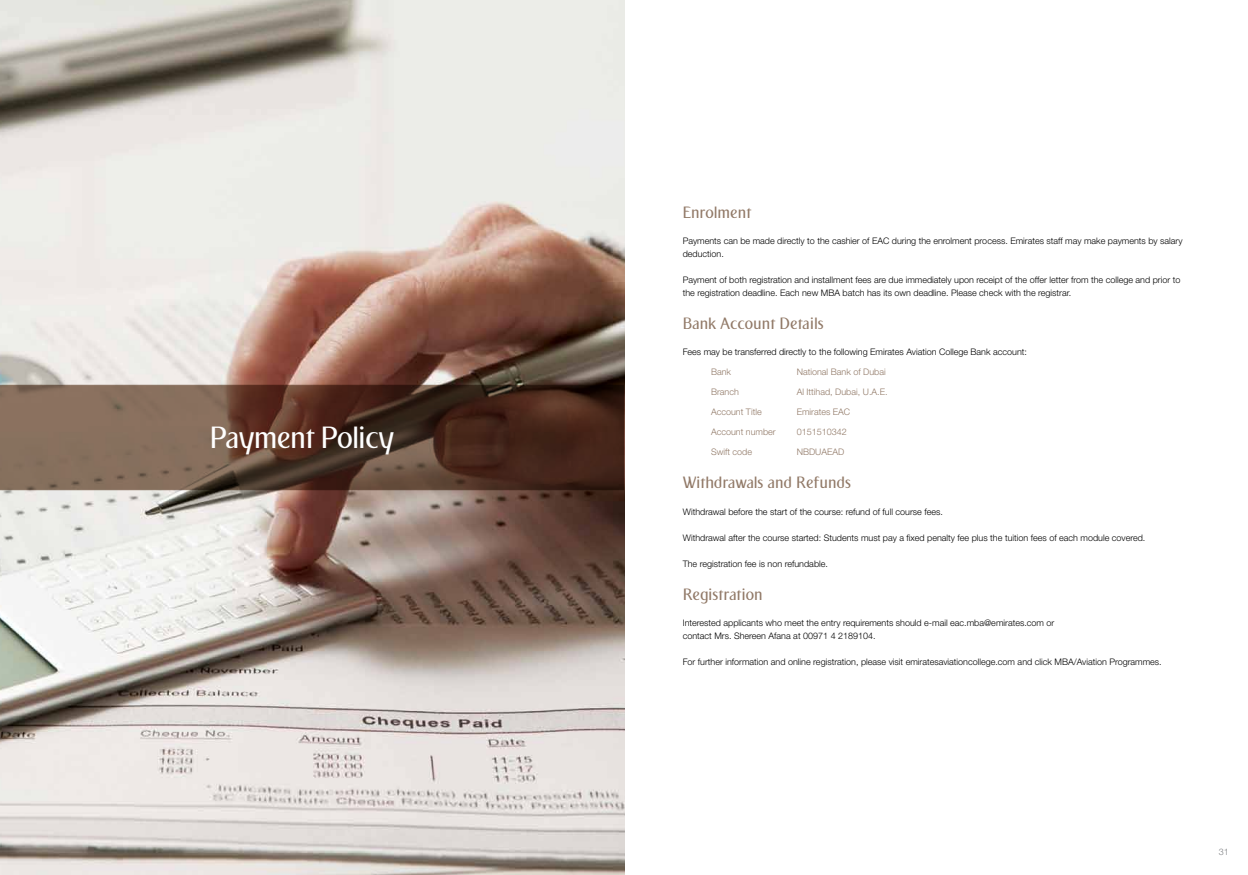
<style>
.page{position:relative;width:1248px;height:875px;background:#fff}
.page>*{position:absolute;margin:0;border:0;box-sizing:border-box;transform-origin:0 0}
.t1{font:30px "EK03 Plain M02";letter-spacing:-.03em;color:#fff}
.t2{font:16px "EK03 Plain M02";color:#917967}
.t3{font:300 9px/13px "Helvetica Neue";color:#000}
.t4{font:300 9px "Helvetica Neue";color:#917967}
.t5{font:300 9px "Helvetica Neue";color:#808285}
</style>
<div class="page">
<img style="left:0;top:0;width:624px;height:874px">
<svg style="left:0;top:385px;width:624px;height:105px;background:#614638"></svg>
<h1 class="t1" style="left:210px;top:420px;width:186px">Payment Policy</h1>
<h2 class="t2" style="left:682px;top:203px;width:70px">Enrolment</h2>
<p class="t3" style="left:682px;top:234px;width:501px">Payments can be made directly to the cashier of EAC during the enrolment process. Emirates staff may make payments by salary deduction.</p>
<p class="t3" style="left:682px;top:273px;width:499px">Payment of both registration and installment fees are due immediately upon receipt of the offer letter from the college and prior to the registration deadline. Each new MBA batch has its own deadline. Please check with the registrar.</p>
<h2 class="t2" style="left:682px;top:314px;width:143px">Bank Account Details</h2>
<p class="t3" style="left:682px;top:345px;width:346px">Fees may be transferred directly to the following Emirates Aviation College Bank account:</p>
<p class="t4" style="left:711px;top:367px;width:22px">Bank</p>
<p class="t4" style="left:796px;top:367px;width:90px">National Bank of Dubai</p>
<p class="t4" style="left:711px;top:387px;width:29px">Branch</p>
<p class="t4" style="left:796px;top:387px;width:92px">Al Ittihad, Dubai, U.A.E.</p>
<p class="t4" style="left:711px;top:407px;width:52px">Account Title</p>
<p class="t4" style="left:796px;top:407px;width:55px">Emirates EAC</p>
<p class="t4" style="left:711px;top:426px;width:66px">Account number</p>
<p class="t4" style="left:796px;top:426px;width:52px">0151510342</p>
<p class="t4" style="left:711px;top:446px;width:43px">Swift code</p>
<p class="t4" style="left:796px;top:446px;width:49px">NBDUAEAD</p>
<h2 class="t2" style="left:682px;top:473px;width:170px">Withdrawals and Refunds</h2>
<p class="t3" style="left:682px;top:504px;width:262px">Withdrawal before the start of the course: refund of full course fees.</p>
<p class="t3" style="left:682px;top:530px;width:464px">Withdrawal after the course started: Students must pay a fixed penalty fee plus the tuition fees of each module covered.</p>
<p class="t3" style="left:682px;top:556px;width:147px">The registration fee is non refundable.</p>
<h2 class="t2" style="left:682px;top:584px;width:81px">Registration</h2>
<p class="t3" style="left:682px;top:615px;width:373px">Interested applicants who meet the entry requirements should e-mail eac.mba@emirates.com or contact Mrs. Shereen Afana at 00971 4 2189104.</p>
<p class="t3" style="left:682px;top:654px;width:480px">For further information and online registration, please visit emiratesaviationcollege.com and click MBA/Aviation Programmes.</p>
<p class="t5" style="left:1218px;top:846px;width:12px">31</p>
</div>
